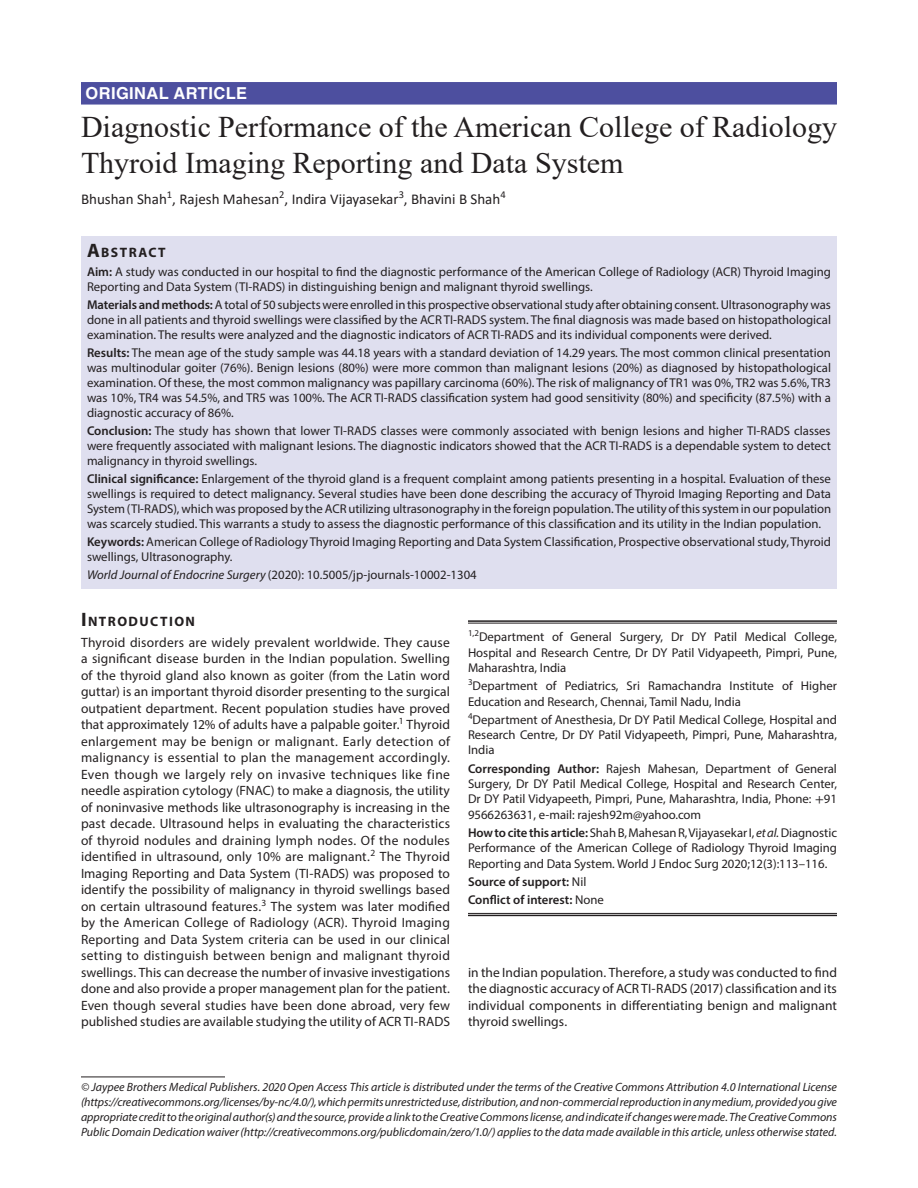
<style>
.page{position:relative;width:918px;height:1188px;background:#fff}
.page>*{position:absolute;margin:0;border:0;box-sizing:border-box;transform-origin:0 0}
.t1{font:30px/36px "Times New Roman";color:#231f20}
.t2{font:700 16.5px "Helvetica LT Std";letter-spacing:.025em;color:#fff}
.t3{font:15px "Calibri";color:#231f20}
.t4{font:700 13.65px "Myriad Pro";letter-spacing:.105em;color:#231f20}
.t5{font:13.5px/16.5px "Myriad Pro";letter-spacing:.005em;color:#231f20;text-align:justify}
.t6{font:12.75px/15px "Myriad Pro";color:#231f20;text-align:justify}
.t7{font:600 12.75px/18.3px "Myriad Pro";color:#231f20}
.t8{font:italic 12px/15px "Myriad Pro";letter-spacing:-.005em;color:#231f20;text-align:justify}
.s1{font-size:19.5px}
.s2{font-weight:600}
.s3{font-style:italic}
.s4{font-family:"STIX"}
.s5{font-weight:400}
</style>
<div class="page">
<div style="left:81px;top:82px;width:756px;height:23px;background:#4d4f9f"></div>
<div style="left:81px;top:236px;width:756px;height:26px;background:#dfdfef"></div>
<div style="left:81px;top:261px;width:756px;height:39px;background:#dfdfef"></div>
<div style="left:81px;top:294px;width:756px;height:54px;background:#dfdfef"></div>
<div style="left:81px;top:342px;width:756px;height:84px;background:#dfdfef"></div>
<div style="left:81px;top:420px;width:756px;height:54px;background:#dfdfef"></div>
<div style="left:81px;top:468px;width:756px;height:69px;background:#dfdfef"></div>
<div style="left:81px;top:531px;width:756px;height:39px;background:#dfdfef"></div>
<div style="left:81px;top:564px;width:756px;height:24px;background:#dfdfef"></div>
<hr style="left:468px;top:620px;width:369px;height:2px;background:#231f20">
<hr style="left:468px;top:623px;width:369px;height:1px;background:#231f20">
<hr style="left:468px;top:913px;width:369px;height:1px;background:#231f20">
<hr style="left:468px;top:915px;width:369px;height:1px;background:#231f20">
<hr style="left:81px;top:1077px;width:144px;height:1px;background:#231f20">
<p class="t2" style="left:86px;top:83px;width:163px">ORIGINAL ARTICLE</p>
<h1 class="t1" style="left:81px;top:108px;width:758px">Diagnostic Performance of the American College of Radiology<br>Thyroid Imaging Reporting and Data System</h1>
<p class="t3" style="left:81px;top:189px;width:426px">Bhushan Shah<sup>1</sup>, Rajesh Mahesan<sup>2</sup>, Indira Vijayasekar<sup>3</sup>, Bhavini B Shah<sup>4</sup></p>
<p class="t4" style="left:87px;top:243px;width:80px"><span class="s1">A</span>BSTRACT</p>
<p class="t6" style="left:87px;top:264px;width:746px"><span class="s2">Aim:</span> A study was conducted in our hospital to find the diagnostic performance of the American College of Radiology (ACR) Thyroid Imaging<br>Reporting and Data System (TI-RADS) in distinguishing benign and malignant thyroid swellings.</p>
<p class="t6" style="left:87px;top:297px;width:746px"><span class="s2">Materials and methods:</span> A total of 50 subjects were enrolled in this prospective observational study after obtaining consent. Ultrasonography was done in all patients and thyroid swellings were classified by the ACR TI-RADS system. The final diagnosis was made based on histopathological examination. The results were analyzed and the diagnostic indicators of ACR TI-RADS and its individual components were derived.</p>
<p class="t6" style="left:87px;top:345px;width:746px"><span class="s2">Results:</span> The mean age of the study sample was 44.18 years with a standard deviation of 14.29 years. The most common clinical presentation was multinodular goiter (76%). Benign lesions (80%) were more common than malignant lesions (20%) as diagnosed by histopathological examination. Of these, the most common malignancy was papillary carcinoma (60%). The risk of malignancy of TR1 was 0%, TR2 was 5.6%, TR3 was 10%, TR4 was 54.5%, and TR5 was 100%. The ACR TI-RADS classification system had good sensitivity (80%) and specificity (87.5%) with a diagnostic accuracy of 86%.</p>
<p class="t6" style="left:87px;top:423px;width:746px"><span class="s2">Conclusion:</span> The study has shown that lower TI-RADS classes were commonly associated with benign lesions and higher TI-RADS classes were frequently associated with malignant lesions. The diagnostic indicators showed that the ACR TI-RADS is a dependable system to detect malignancy in thyroid swellings.</p>
<p class="t6" style="left:87px;top:471px;width:746px"><span class="s2">Clinical significance:</span> Enlargement of the thyroid gland is a frequent complaint among patients presenting in a hospital. Evaluation of these swellings is required to detect malignancy. Several studies have been done describing the accuracy of Thyroid Imaging Reporting and Data System (TI-RADS), which was proposed by the ACR utilizing ultrasonography in the foreign population. The utility of this system in our population was scarcely studied. This warrants a study to assess the diagnostic performance of this classification and its utility in the Indian population.</p>
<p class="t6" style="left:87px;top:534px;width:746px"><span class="s2">Keywords:</span> American College of Radiology Thyroid Imaging Reporting and Data System Classification, Prospective observational study, Thyroid swellings, Ultrasonography.</p>
<p class="t6" style="left:87px;top:567px;width:391px"><span class="s3">World Journal of Endocrine Surgery</span> (2020): 10.5005/jp-journals-10002-1304</p>
<p class="t4" style="left:81px;top:612px;width:116px"><span class="s1">I</span>NTRODUCTION</p>
<p class="t5" style="left:81px;top:634px;width:371px">Thyroid disorders are widely prevalent worldwide. They cause a significant disease burden in the Indian population. Swelling of the thyroid gland also known as goiter (from the Latin word guttar) is an important thyroid disorder presenting to the surgical outpatient department. Recent population studies have proved that approximately 12% of adults have a palpable goiter.<sup>1</sup> Thyroid enlargement may be benign or malignant. Early detection of malignancy is essential to plan the management accordingly.<br>Even though we largely rely on invasive techniques like fine needle aspiration cytology (FNAC) to make a diagnosis, the utility of noninvasive methods like ultrasonography is increasing in the past decade. Ultrasound helps in evaluating the characteristics of thyroid nodules and draining lymph nodes. Of the nodules identified in ultrasound, only 10% are malignant.<sup>2</sup> The Thyroid Imaging Reporting and Data System (TI-RADS) was proposed to identify the possibility of malignancy in thyroid swellings based on certain ultrasound features.<sup>3</sup> The system was later modified by the American College of Radiology (ACR). Thyroid Imaging Reporting and Data System criteria can be used in our clinical setting to distinguish between benign and malignant thyroid swellings. This can decrease the number of invasive investigations done and also provide a proper management plan for the patient.<br>Even though several studies have been done abroad, very few published studies are available studying the utility of ACR TI-RADS</p>
<p class="t6" style="left:468px;top:629px;width:371px"><sup>1,2</sup>Department of General Surgery, Dr DY Patil Medical College, Hospital and Research Centre, Dr DY Patil Vidyapeeth, Pimpri, Pune, Maharashtra, India</p>
<p class="t6" style="left:468px;top:678px;width:371px"><sup>3</sup>Department of Pediatrics, Sri Ramachandra Institute of Higher<br>Education and Research, Chennai, Tamil Nadu, India</p>
<p class="t6" style="left:468px;top:712px;width:371px"><sup>4</sup>Department of Anesthesia, Dr DY Patil Medical College, Hospital and Research Centre, Dr DY Patil Vidyapeeth, Pimpri, Pune, Maharashtra, India</p>
<p class="t6" style="left:468px;top:761px;width:371px"><span class="s2">Corresponding Author:</span> Rajesh Mahesan, Department of General Surgery, Dr DY Patil Medical College, Hospital and Research Center, Dr DY Patil Vidyapeeth, Pimpri, Pune, Maharashtra, India, Phone: <span class="s4">+</span>91<br>9566263631, e-mail: rajesh92m@yahoo.com</p>
<p class="t6" style="left:468px;top:825px;width:371px"><span class="s2">How to cite this article:</span> Shah B, Mahesan R, Vijayasekar I, <span class="s3">et al.</span> Diagnostic Performance of the American College of Radiology Thyroid Imaging Reporting and Data System. World J Endoc Surg 2020;12(3):113–116.</p>
<p class="t7" style="left:468px;top:872px;width:137px">Source of support: <span class="s5">Nil<br></span>Conflict of interest: <span class="s5">None</span></p>
<p class="t5" style="left:468px;top:964px;width:371px">in the Indian population. Therefore, a study was conducted to find the diagnostic accuracy of ACR TI-RADS (2017) classification and its individual components in differentiating benign and malignant thyroid swellings.</p>
<p class="t8" style="left:81px;top:1079px;width:758px">© Jaypee Brothers Medical Publishers. 2020 Open Access This article is distributed under the terms of the Creative Commons Attribution 4.0 International License (https://creativecommons.org/licenses/by-nc/4.0/), which permits unrestricted use, distribution, and non-commercial reproduction in any medium, provided you give appropriate credit to the original author(s) and the source, provide a link to the Creative Commons license, and indicate if changes were made. The Creative Commons Public Domain Dedication waiver (http://creativecommons.org/publicdomain/zero/1.0/) applies to the data made available in this article, unless otherwise stated.</p>
</div>
